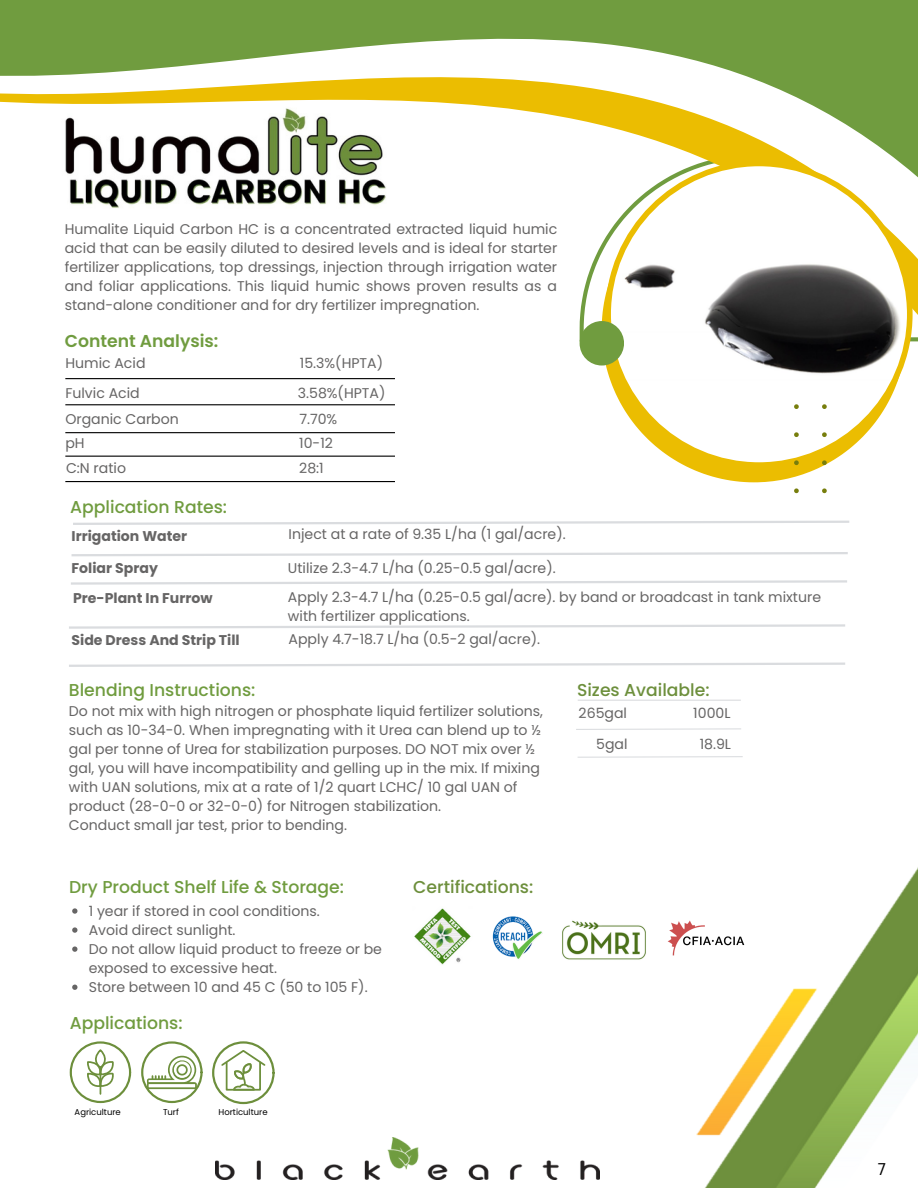
<style>
.page{position:relative;width:918px;height:1188px;background:#fff}
.page>*{position:absolute;margin:0;border:0;box-sizing:border-box;transform-origin:0 0}
.t1{font:500 17.25px "Poppins";color:#709c3f}
.t2{font:500 17.25px "Poppins";color:#6d8f3c}
.t3{font:600 17.25px "Poppins";color:#709c3f}
.t4{font:16.95px "Squad";color:#000}
.t5{font:14.1px/19px "Poppins";color:#666565}
.t6{font:700 14.1px/30.5px "Poppins";color:#666565}
.t7{font:8.4px "Poppins";color:#000}
</style>
<div class="page">
<svg style="left:690px;top:468px;width:129px;height:14px;fill:#ebbd01"></svg>
<svg style="left:0;top:0;width:918px;height:178px"></svg>
<svg style="left:605px;top:161px;width:308px;height:307px"></svg>
<svg style="left:641px;top:355px;width:226px;height:91px"></svg>
<svg style="left:794px;top:460px;width:5px;height:5px"></svg>
<svg style="left:822px;top:460px;width:5px;height:5px"></svg>
<svg style="left:794px;top:488px;width:5px;height:5px"></svg>
<svg style="left:822px;top:488px;width:5px;height:5px"></svg>
<div style="left:580px;top:321px;width:44px;height:45px;background:#709c3f;border-radius:50%"></div>
<img style="left:215px;top:1137px;width:385px;height:43px">
<img style="left:39px;top:106px;width:368px;height:102px">
<hr style="left:65px;top:404px;width:330px;height:1px;background:#000">
<hr style="left:65px;top:378px;width:330px;height:1px;background:#000">
<hr style="left:65px;top:432px;width:330px;height:1px;background:#000">
<hr style="left:65px;top:456px;width:330px;height:1px;background:#000">
<hr style="left:65px;top:481px;width:330px;height:1px;background:#000">
<img style="left:696px;top:867px;width:222px;height:321px">
<svg style="left:73px;top:520px;width:777px;height:5px"></svg>
<svg style="left:71px;top:552px;width:777px;height:5px"></svg>
<svg style="left:71px;top:580px;width:776px;height:5px"></svg>
<svg style="left:69px;top:624px;width:776px;height:5px"></svg>
<svg style="left:576px;top:728px;width:165px;height:2px"></svg>
<svg style="left:577px;top:756px;width:166px;height:2px"></svg>
<hr style="left:578px;top:700px;width:163px;height:1px;background:#dadcdf">
<img style="left:562px;top:920px;width:84px;height:40px">
<img style="left:414px;top:908px;width:57px;height:57px">
<img style="left:492px;top:916px;width:50px;height:43px">
<img style="left:667px;top:912px;width:80px;height:48px">
<svg style="left:72px;top:908px;width:5px;height:6px"></svg>
<svg style="left:72px;top:927px;width:5px;height:6px"></svg>
<svg style="left:72px;top:946px;width:5px;height:6px"></svg>
<svg style="left:72px;top:985px;width:5px;height:5px"></svg>
<svg style="left:69px;top:662px;width:776px;height:5px"></svg>
<div style="left:70px;top:1041px;width:61px;height:62px;border:2px solid #6d8f3c;border-radius:50%"></div>
<svg style="left:87px;top:1049px;width:27px;height:45px"></svg>
<svg style="left:142px;top:1042px;width:60px;height:60px"></svg>
<div style="left:141px;top:1041px;width:62px;height:62px;border:2px solid #6d8f3c;border-radius:50%"></div>
<svg style="left:145px;top:1056px;width:53px;height:35px"></svg>
<svg style="left:213px;top:1042px;width:61px;height:61px"></svg>
<div style="left:212px;top:1041px;width:63px;height:63px;border:2px solid #6d8f3c;border-radius:50%"></div>
<svg style="left:220px;top:1049px;width:47px;height:43px"></svg>
<p class="t5" style="left:65px;top:220px;width:494px;text-align:justify">Humalite Liquid Carbon HC is a concentrated extracted liquid humic acid that can be easily diluted to desired levels and is ideal for starter fertilizer applications, top dressings, injection through irrigation water and foliar applications. This liquid humic shows proven results as a stand-alone conditioner and for dry fertilizer impregnation.</p>
<p class="t3" style="left:65px;top:329px;width:155px">Content Analysis:</p>
<p class="t5" style="left:65px;top:353px;width:82px">Humic Acid</p>
<p class="t5" style="left:300px;top:353px;width:85px">15.3%(HPTA)</p>
<p class="t5" style="left:65px;top:384px;width:76px">Fulvic Acid</p>
<p class="t5" style="left:298px;top:384px;width:89px">3.58%(HPTA)</p>
<p class="t5" style="left:65px;top:410px;width:115px">Organic Carbon</p>
<p class="t5" style="left:299px;top:410px;width:39px">7.70%</p>
<p class="t5" style="left:65px;top:433px;width:21px">pH</p>
<p class="t5" style="left:299px;top:433px;width:35px">10-12</p>
<p class="t5" style="left:66px;top:459px;width:62px">C:N ratio</p>
<p class="t5" style="left:299px;top:459px;width:26px">28:1</p>
<p class="t1" style="left:70px;top:495px;width:158px">Application Rates:</p>
<p class="t6" style="left:72px;top:521px;width:117px">Irrigation Water</p>
<p class="t6" style="left:72px;top:553px;width:143px">Foliar Spray<br>Pre-Plant In Furrow</p>
<p class="t5" style="left:289px;top:525px;width:279px">Inject at a rate of 9.35 L/ha (1 gal/acre).</p>
<p class="t5" style="left:288px;top:558px;width:269px">Utilize 2.3-4.7 L/ha (0.25-0.5 gal/acre).</p>
<p class="t5" style="left:288px;top:587px;width:535px">Apply 2.3-4.7 L/ha (0.25-0.5 gal/acre). by band or broadcast in tank mixture with fertilizer applications.</p>
<p class="t6" style="left:72px;top:625px;width:170px">Side Dress And Strip Till</p>
<p class="t5" style="left:289px;top:630px;width:253px">Apply 4.7-18.7 L/ha (0.5-2 gal/acre).</p>
<p class="t1" style="left:69px;top:678px;width:188px">Blending Instructions:</p>
<p class="t5" style="left:69px;top:702px;width:476px">Do not mix with high nitrogen or phosphate liquid fertilizer solutions, such as 10-34-0. When impregnating with it Urea can blend up to ½ gal per tonne of Urea for stabilization purposes. DO NOT mix over ½ gal, you will have incompatibility and gelling up in the mix. If mixing with UAN solutions, mix at a rate of 1/2 quart LCHC/ 10 gal UAN of product (28-0-0 or 32-0-0) for Nitrogen stabilization.<br>Conduct small jar test, prior to bending.</p>
<p class="t1" style="left:69px;top:875px;width:277px">Dry Product Shelf Life &amp; Storage:</p>
<p class="t5" style="left:89px;top:901px;width:295px">1 year if stored in cool conditions.<br>Avoid direct sunlight.<br>Do not allow liquid product to freeze or be exposed to excessive heat.<br>Store between 10 and 45 C (50 to 105 F).</p>
<p class="t1" style="left:70px;top:1011px;width:114px">Applications:</p>
<p class="t7" style="left:75px;top:1106px;width:48px">Agriculture</p>
<p class="t7" style="left:163px;top:1106px;width:17px">Turf</p>
<p class="t7" style="left:219px;top:1106px;width:51px">Horticulture</p>
<p class="t2" style="left:413px;top:875px;width:122px">Certifications:</p>
<p class="t2" style="left:577px;top:678px;width:134px">Sizes Available:</p>
<p class="t5" style="left:579px;top:704px;width:50px">265gal</p>
<p class="t5" style="left:596px;top:735px;width:33px">5gal</p>
<p class="t5" style="left:693px;top:704px;width:39px">1000L</p>
<p class="t5" style="left:700px;top:735px;width:33px">18.9L</p>
<p class="t4" style="left:879px;top:1162px;width:9px">7</p>
</div>
